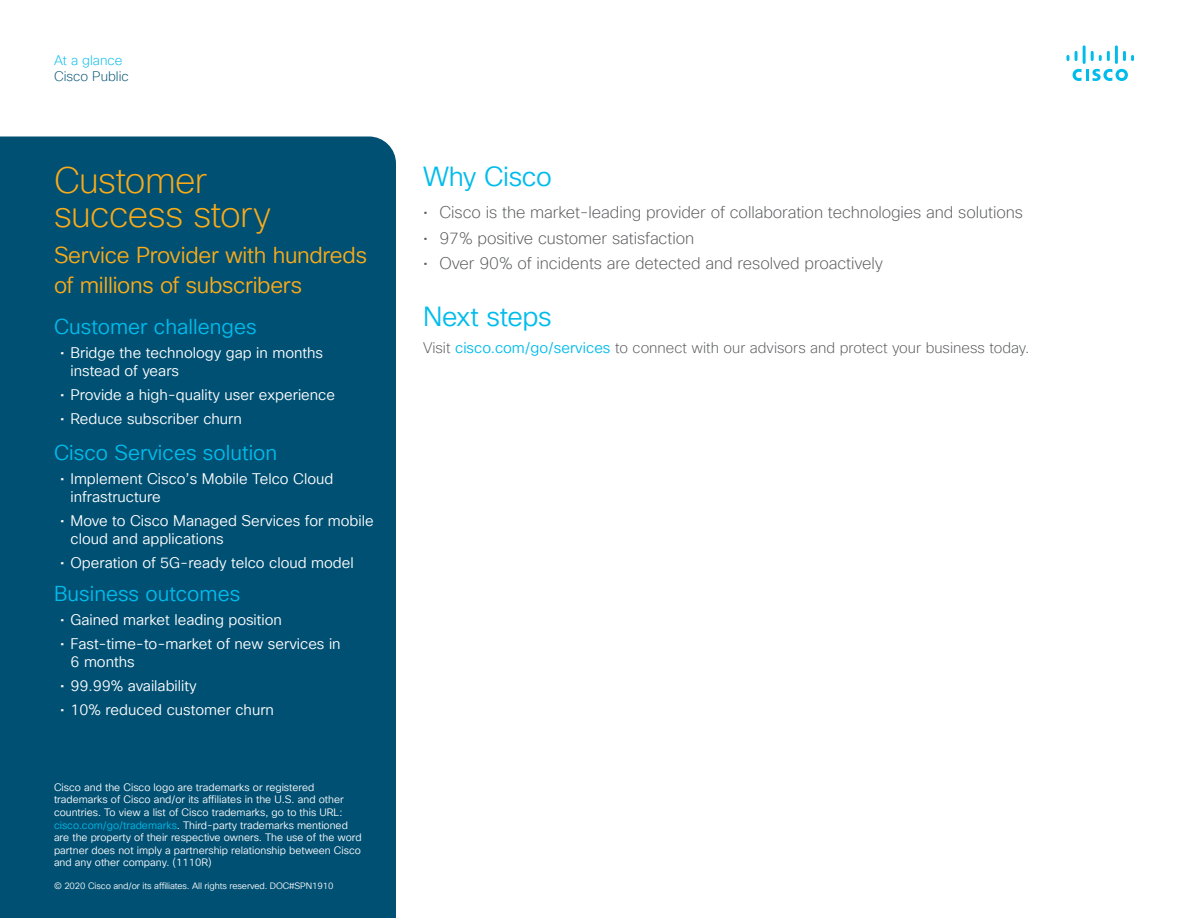
<style>
.page{position:relative;width:1188px;height:918px;background:#fff}
.page>*{position:absolute;margin:0;border:0;box-sizing:border-box;transform-origin:0 0}
.t1{font:200 36px/34.5px "Cisco Sans TT";letter-spacing:-.02em;color:#fbab18}
.t2{font:27px "Cisco Sans TT Light";letter-spacing:-.015em;color:#00bceb}
.t3{font:22.5px/30px "Cisco Sans TT Light";letter-spacing:-.015em;color:#fbab18}
.t4{font:21px "Cisco Sans TT Light";color:#00bceb}
.t5{font:200 16.5px "Cisco Sans TT";letter-spacing:-.005em;color:#58595b}
.t6{font:15px/18px "Cisco Sans TT Light";color:#fff}
.t7{font:200 15px "Cisco Sans TT";color:#58595b}
.t8{font:200 13.5px "Cisco Sans TT";color:#005073}
.t9{font:200 13.5px "Cisco Sans TT";color:#00bceb}
.t10{font:10.5px/12.6px "Cisco Sans TT Light";color:#fff}
.t11{font:9px "Cisco Sans TT Light";letter-spacing:-.01em;color:#fff}
.s1{color:#00bceb}
.s2{font-family:"Cisco Sans TT Light";font-weight:400;color:#00bceb}
</style>
<div class="page">
<svg style="left:1073px;top:69px;width:55px;height:12px"></svg>
<svg style="left:1067px;top:55px;width:2px;height:6px"></svg>
<svg style="left:1075px;top:51px;width:3px;height:10px"></svg>
<hr style="left:1083px;top:45px;width:3px;height:19px;background:#00bceb">
<svg style="left:1091px;top:51px;width:19px;height:10px"></svg>
<hr style="left:1115px;top:45px;width:3px;height:19px;background:#00bceb">
<svg style="left:1123px;top:51px;width:11px;height:10px"></svg>
<div style="left:0;top:136px;width:396px;height:782px;background:#005073"></div>
<p class="t9" style="left:54px;top:51px;width:70px">At a glance</p>
<p class="t8" style="left:54px;top:67px;width:76px">Cisco Public</p>
<h1 class="t1" style="left:54px;top:164px;width:219px">Customer success story</h1>
<h3 class="t3" style="left:54px;top:241px;width:315px">Service Provider with hundreds of millions of subscribers</h3>
<h3 class="t4" style="left:54px;top:313px;width:204px">Customer challenges</h3>
<p class="t6" style="left:70px;top:344px;width:254px;text-indent:-10px">• Bridge the technology gap in months instead of years</p>
<p class="t6" style="left:60px;top:386px;width:277px">• Provide a high-quality user experience</p>
<p class="t6" style="left:60px;top:410px;width:183px">• Reduce subscriber churn</p>
<h3 class="t4" style="left:54px;top:439px;width:225px">Cisco Services solution</h3>
<p class="t6" style="left:70px;top:470px;width:264px;text-indent:-10px">• Implement Cisco’s Mobile Telco Cloud infrastructure</p>
<p class="t6" style="left:70px;top:512px;width:305px;text-indent:-10px">• Move to Cisco Managed Services for mobile cloud and applications</p>
<p class="t6" style="left:60px;top:554px;width:295px">• Operation of 5G-ready telco cloud model</p>
<h3 class="t4" style="left:54px;top:580px;width:188px">Business outcomes</h3>
<p class="t6" style="left:60px;top:611px;width:223px">• Gained market leading position</p>
<p class="t6" style="left:70px;top:635px;width:272px;text-indent:-10px">• Fast-time-to-market of new services in<br>6 months</p>
<p class="t6" style="left:60px;top:677px;width:138px">• 99.99% availability</p>
<p class="t6" style="left:60px;top:701px;width:215px">• 10% reduced customer churn</p>
<p class="t10" style="left:54px;top:781px;width:309px">Cisco and the Cisco logo are trademarks or registered trademarks of Cisco and/or its affiliates in the U.S. and other countries. To view a list of Cisco trademarks, go to this URL: <span class="s1">cisco.com/go/trademarks</span>. Third-party trademarks mentioned are the property of their respective owners. The use of the word partner does not imply a partnership relationship between Cisco and any other company. (1110R)</p>
<p class="t11" style="left:54px;top:880px;width:281px">© 2020 Cisco and/or its affiliates. All rights reserved. DOC#SPN1910</p>
<h2 class="t2" style="left:423px;top:159px;width:131px">Why Cisco</h2>
<p class="t5" style="left:423px;top:202px;width:601px">• Cisco is the market-leading provider of collaboration technologies and solutions</p>
<p class="t5" style="left:423px;top:227px;width:273px">• 97% positive customer satisfaction</p>
<p class="t5" style="left:423px;top:252px;width:462px">• Over 90% of incidents are detected and resolved proactively</p>
<h2 class="t2" style="left:423px;top:299px;width:130px">Next steps</h2>
<p class="t7" style="left:423px;top:338px;width:608px">Visit <span class="s2">cisco.com/go/services</span> to connect with our advisors and protect your business today.</p>
</div>
